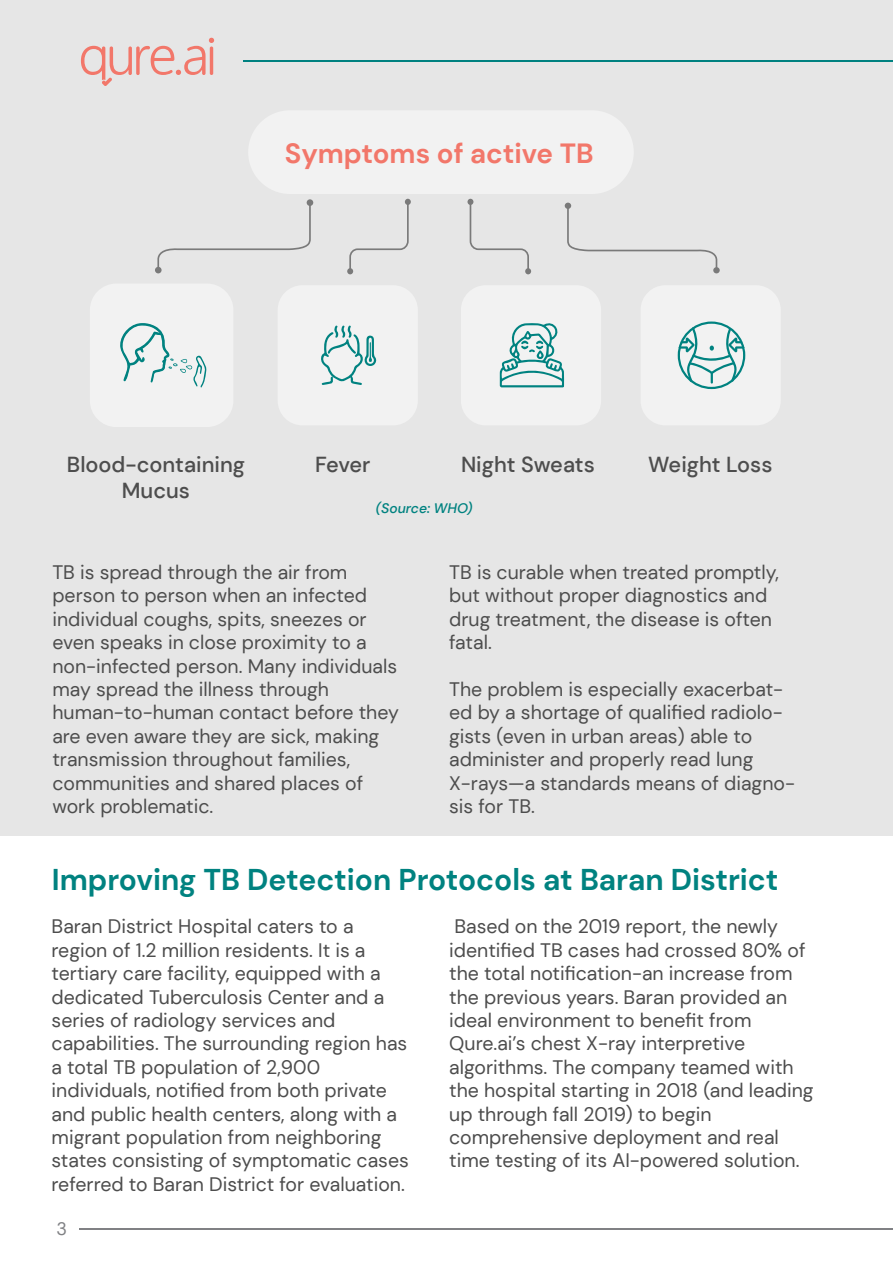
<style>
.page{position:relative;width:893px;height:1263px;background:#fff}
.page>*{position:absolute;margin:0;border:0;box-sizing:border-box;transform-origin:0 0}
.t1{font:700 30px "DM Sans";color:#008280}
.t2{font:700 27.75px "DM Sans";color:#f2776a}
.t3{font:500 21.75px/26.1px "DM Sans";color:#4d4d4d;text-align:center}
.t4{font:19.5px/23.4px "DM Sans";color:#4d4d4d}
.t5{font:18px "DM Sans";color:#808184}
.t6{font:italic 500 13.8px "DM Sans";color:#008280}
</style>
<div class="page">
<div style="left:0;top:0;width:893px;height:835px;background:#e6e6e6"></div>
<div style="left:248px;top:110px;width:386px;height:84px;background:#f2f2f2;border-radius:42px"></div>
<svg style="left:347px;top:199px;width:64px;height:75px"></svg>
<svg style="left:467px;top:199px;width:64px;height:75px"></svg>
<svg style="left:157px;top:200px;width:154px;height:68px"></svg>
<div style="left:155px;top:267px;width:7px;height:6px;background:#7a7a7a;border-radius:50%"></div>
<div style="left:307px;top:199px;width:6px;height:7px;background:#7a7a7a;border-radius:50%"></div>
<div style="left:713px;top:267px;width:7px;height:6px;background:#7a7a7a;border-radius:50%"></div>
<svg style="left:565px;top:203px;width:153px;height:69px"></svg>
<div style="left:278px;top:285px;width:140px;height:140px;background:#f2f2f2;border-radius:25px"></div>
<div style="left:641px;top:285px;width:140px;height:140px;background:#f2f2f2;border-radius:25px"></div>
<svg style="left:678px;top:321px;width:67px;height:68px"></svg>
<svg style="left:90px;top:284px;width:143px;height:143px"></svg>
<svg style="left:321px;top:326px;width:56px;height:59px"></svg>
<div style="left:461px;top:285px;width:140px;height:140px;background:#f2f2f2;border-radius:25px"></div>
<svg style="left:500px;top:323px;width:64px;height:64px"></svg>
<hr style="left:79px;top:1228px;width:814px;height:1px;background:#808184">
<svg style="left:81px;top:38px;width:133px;height:48px"></svg>
<hr style="left:243px;top:60px;width:650px;height:1px;background:#008180">
<h2 class="t2" style="left:285px;top:136px;width:310px">Symptoms of active TB</h2>
<p class="t3" style="left:67px;top:451px;width:180px">Blood-containing<br>Mucus</p>
<p class="t3" style="left:315px;top:451px;width:57px">Fever</p>
<p class="t3" style="left:461px;top:451px;width:135px">Night Sweats</p>
<p class="t3" style="left:648px;top:451px;width:126px">Weight Loss</p>
<p class="t6" style="left:376px;top:500px;width:98px">(Source: WHO)</p>
<p class="t4" style="left:52px;top:560px;width:348px">TB is spread through the air from person to person when an infected individual coughs, spits, sneezes or even speaks in close proximity to a non-infected person. Many individuals may spread the illness through human-to-human contact before they are even aware they are sick, making transmission throughout families, communities and shared places of work problematic.</p>
<p class="t4" style="left:449px;top:560px;width:331px">TB is curable when treated promptly, but without proper diagnostics and drug treatment, the disease is often fatal.</p>
<p class="t4" style="left:449px;top:677px;width:347px">The problem is especially exacerbat&shy;ed by a shortage of qualified radiolo&shy;gists (even in urban areas) able to administer and properly read lung<br>X-rays—a standards means of diagno&shy;sis for TB.</p>
<h1 class="t1" style="left:52px;top:860px;width:728px">Improving TB Detection Protocols at Baran District</h1>
<p class="t4" style="left:52px;top:915px;width:359px">Baran District Hospital caters to a region of 1.2 million residents. It is a tertiary care facility, equipped with a dedicated Tuberculosis Center and a series of radiology services and capabilities. The surrounding region has a total TB population of 2,900 individuals, notified from both private and public health centers, along with a migrant population from neighboring states consisting of symptomatic cases referred to Baran District for evaluation.</p>
<p class="t4" style="left:449px;top:915px;width:366px">Based on the 2019 report, the newly identified TB cases had crossed 80% of the total notification-an increase from the previous years. Baran provided an ideal environment to benefit from Qure.ai’s chest X-ray interpretive algorithms. The company teamed with the hospital starting in 2018 (and leading up through fall 2019) to begin comprehensive deployment and real time testing of its AI-powered solution.</p>
<p class="t5" style="left:57px;top:1217px;width:12px">3</p>
</div>
